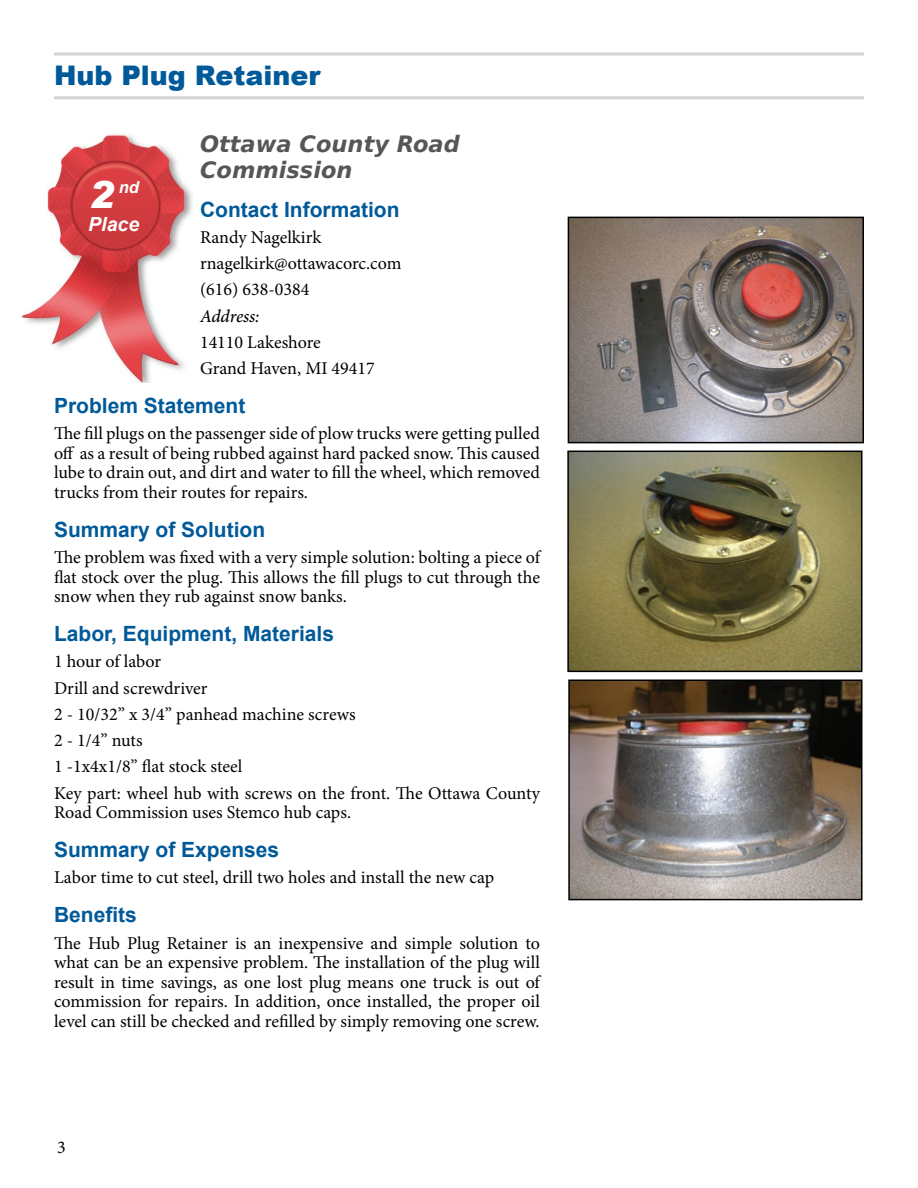
<style>
.page{position:relative;width:918px;height:1188px;background:#fff}
.page>*{position:absolute;margin:0;border:0;box-sizing:border-box;transform-origin:0 0}
.t1{font:italic 900 37.35px "Arial";color:#fff}
.t2{font:900 27px "Arial";color:#005a99}
.t3{font:italic 700 22.5px/25.5px "Bitstream Vera Sans";color:#575655}
.t4{font:700 21px "Arial";color:#005a99}
.t5{font:italic 700 19.5px "Arial";color:#fff}
.t6{font:18px/19.5px "Minion Pro";color:#000}
.t7{font:italic 500 18px "Minion Pro";letter-spacing:-.01em;color:#000}
.t8{font:italic 700 16.5px "Arial";color:#fff}
</style>
<div class="page">
<img style="left:570px;top:454px;width:289px;height:215px">
<div style="left:567px;top:451px;width:295px;height:221px;border:2px solid #000"></div>
<img style="left:571px;top:683px;width:288px;height:214px">
<div style="left:568px;top:680px;width:294px;height:220px;border:2px solid #000"></div>
<img style="left:571px;top:220px;width:290px;height:220px">
<div style="left:568px;top:217px;width:296px;height:226px;border:2px solid #000"></div>
<hr style="left:54px;top:52px;width:810px;height:4px;background:#dcddde">
<hr style="left:54px;top:96px;width:810px;height:3px;background:#d1d3d4">
<img style="left:21px;top:134px;width:172px;height:248px">
<h2 class="t2" style="left:54px;top:55px;width:268px">Hub Plug Retainer</h2>
<p class="t3" style="left:200px;top:132px;width:261px">Ottawa County Road<br>Commission</p>
<p class="t4" style="left:200px;top:195px;width:201px">Contact Information</p>
<p class="t6" style="left:200px;top:224px;width:203px;line-height:26.2px">Randy Nagelkirk rnagelkirk@ottawacorc.com (616) 638-0384</p>
<p class="t7" style="left:200px;top:303px;width:61px">Address:</p>
<p class="t6" style="left:200px;top:329px;width:176px;line-height:26.2px">14110 Lakeshore<br>Grand Haven, MI 49417</p>
<p class="t4" style="left:54px;top:392px;width:193px">Problem Statement</p>
<p class="t6" style="left:54px;top:424px;width:488px;text-align:justify">The fill plugs on the passenger side of plow trucks were getting pulled off as a result of being rubbed against hard packed snow. This caused lube to drain out, and dirt and water to fill the wheel, which removed trucks from their routes for repairs.</p>
<p class="t4" style="left:54px;top:515px;width:213px">Summary of Solution</p>
<p class="t6" style="left:54px;top:548px;width:488px;text-align:justify">The problem was fixed with a very simple solution: bolting a piece of flat stock over the plug. This allows the fill plugs to cut through the snow when they rub against snow banks.</p>
<p class="t4" style="left:54px;top:620px;width:282px">Labor, Equipment, Materials</p>
<p class="t6" style="left:54px;top:649px;width:487px;line-height:26.2px">1 hour of labor<br>Drill and screwdriver<br>2 - 10/32” x 3/4” panhead machine screws<br>2 - 1/4” nuts<br>1 -1x4x1/8” flat stock steel<br>Key part: wheel hub with screws on the front. The Ottawa County</p>
<p class="t6" style="left:54px;top:803px;width:299px">Road Commission uses Stemco hub caps.</p>
<p class="t4" style="left:54px;top:836px;width:227px">Summary of Expenses</p>
<p class="t6" style="left:54px;top:868px;width:442px">Labor time to cut steel, drill two holes and install the new cap</p>
<p class="t4" style="left:54px;top:901px;width:84px">Benefits</p>
<p class="t6" style="left:54px;top:933px;width:488px;text-align:justify">The Hub Plug Retainer is an inexpensive and simple solution to what can be an expensive problem. The installation of the plug will result in time savings, as one lost plug means one truck is out of commission for repairs. In addition, once installed, the proper oil level can still be checked and refilled by simply removing one screw.</p>
<h1 class="t1" style="left:89px;top:172px;width:26px">2</h1>
<p class="t8" style="left:119px;top:177px;width:22px">nd</p>
<p class="t5" style="left:88px;top:211px;width:52px">Place</p>
<p class="t6" style="left:57px;top:1138px;width:10px">3</p>
</div>
